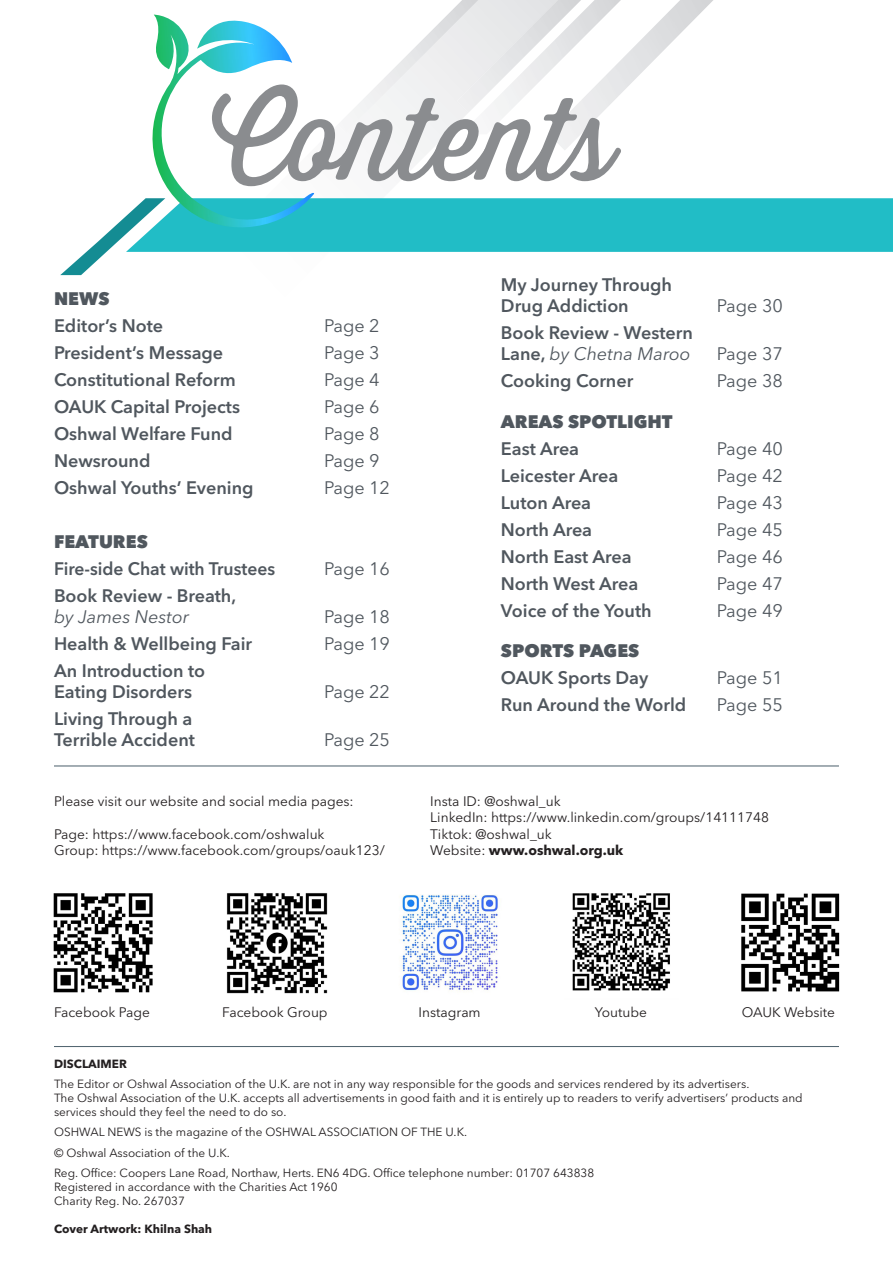
<style>
.page{position:relative;width:893px;height:1263px;background:#fff}
.page>*{position:absolute;margin:0;border:0;box-sizing:border-box;transform-origin:0 0}
.t1{font:113.85px "Thirsty Soft";color:#8a8c8f}
.t2{font:600 18px/21px "Avenir Next LT Pro";color:#50575e}
.t3{font:18px "Avenir Next LT Pro";color:#50575e}
.t4{font:800 18px "Avenir Next LT Pro";color:#50575e}
.t5{font:13.65px "Avenir Next LT Pro";color:#231f20}
.t6{font:700 13.65px "Avenir Next LT Pro";color:#231f20}
.t7{font:11.85px/14.1px "Avenir Next LT Pro";color:#231f20}
.t8{font:700 11.85px "Avenir Next LT Pro";color:#231f20}
.s1{font-weight:400;font-style:italic}
.s2{font-weight:400}
</style>
<div class="page">
<img style="left:558px;top:0;width:155px;height:150px">
<svg style="left:314px;top:113px;width:244px;height:81px"></svg>
<img style="left:478px;top:0;width:103px;height:113px">
<img style="left:338px;top:0;width:140px;height:133px">
<svg style="left:60px;top:198px;width:833px;height:77px"></svg>
<img style="left:152px;top:14px;width:162px;height:214px">
<hr style="left:54px;top:765px;width:785px;height:1px;background:#546772">
<hr style="left:54px;top:1046px;width:785px;height:1px;background:#546772">
<img style="left:53px;top:893px;width:100px;height:100px">
<img style="left:226px;top:893px;width:102px;height:101px">
<img style="left:400px;top:894px;width:98px;height:97px">
<img style="left:572px;top:893px;width:98px;height:98px">
<img style="left:741px;top:893px;width:99px;height:99px">
<p class="t1" style="left:212px;top:57px;width:404px">Contents</p>
<p class="t4" style="left:54px;top:287px;width:57px">NEWS</p>
<p class="t2" style="left:54px;top:315px;width:111px">Editor’s Note</p>
<p class="t3" style="left:324px;top:315px;width:57px">Page 2</p>
<p class="t2" style="left:54px;top:342px;width:171px">President’s Message</p>
<p class="t3" style="left:324px;top:342px;width:57px">Page 3</p>
<p class="t2" style="left:54px;top:369px;width:183px">Constitutional Reform</p>
<p class="t3" style="left:324px;top:369px;width:57px">Page 4</p>
<p class="t2" style="left:54px;top:396px;width:188px">OAUK Capital Projects</p>
<p class="t3" style="left:324px;top:396px;width:57px">Page 6</p>
<p class="t2" style="left:54px;top:423px;width:180px">Oshwal Welfare Fund</p>
<p class="t3" style="left:324px;top:423px;width:57px">Page 8</p>
<p class="t2" style="left:54px;top:450px;width:98px">Newsround</p>
<p class="t3" style="left:324px;top:450px;width:57px">Page 9</p>
<p class="t2" style="left:54px;top:477px;width:201px">Oshwal Youths’ Evening</p>
<p class="t3" style="left:324px;top:477px;width:68px">Page 12</p>
<p class="t4" style="left:54px;top:530px;width:95px">FEATURES</p>
<p class="t2" style="left:54px;top:558px;width:223px">Fire-side Chat with Trustees</p>
<p class="t3" style="left:324px;top:558px;width:68px">Page 16</p>
<p class="t2" style="left:54px;top:585px;width:184px">Book Review - Breath, <span class="s1">by James Nestor</span></p>
<p class="t3" style="left:324px;top:606px;width:68px">Page 18</p>
<p class="t2" style="left:54px;top:633px;width:200px">Health &amp; Wellbeing Fair</p>
<p class="t3" style="left:324px;top:633px;width:68px">Page 19</p>
<p class="t2" style="left:54px;top:660px;width:153px">An Introduction to</p>
<p class="t2" style="left:54px;top:681px;width:140px">Eating Disorders</p>
<p class="t3" style="left:324px;top:681px;width:68px">Page 22</p>
<p class="t2" style="left:54px;top:708px;width:140px">Living Through a</p>
<p class="t2" style="left:54px;top:729px;width:142px">Terrible Accident</p>
<p class="t3" style="left:324px;top:729px;width:68px">Page 25</p>
<p class="t5" style="left:54px;top:793px;width:301px">Please visit our website and social media pages:</p>
<p class="t5" style="left:54px;top:826px;width:272px">Page: https://www.facebook.com/oshwaluk</p>
<p class="t5" style="left:54px;top:842px;width:332px">Group: https://www.facebook.com/groups/oauk123/</p>
<p class="t2" style="left:501px;top:274px;width:173px">My Journey Through</p>
<p class="t2" style="left:501px;top:295px;width:129px">Drug Addiction</p>
<p class="t3" style="left:717px;top:295px;width:68px">Page 30</p>
<p class="t2" style="left:501px;top:322px;width:193px">Book Review - Western<br>Lane, <span class="s1">by Chetna Maroo</span></p>
<p class="t3" style="left:717px;top:343px;width:68px">Page 37</p>
<p class="t2" style="left:501px;top:370px;width:134px">Cooking Corner</p>
<p class="t3" style="left:717px;top:370px;width:68px">Page 38</p>
<p class="t4" style="left:501px;top:410px;width:173px">AREAS SPOTLIGHT</p>
<p class="t2" style="left:501px;top:438px;width:80px">East Area</p>
<p class="t3" style="left:717px;top:437px;width:68px">Page 40</p>
<p class="t2" style="left:501px;top:465px;width:119px">Leicester Area</p>
<p class="t3" style="left:717px;top:464px;width:68px">Page 42</p>
<p class="t2" style="left:501px;top:492px;width:92px">Luton Area</p>
<p class="t3" style="left:717px;top:491px;width:68px">Page 43</p>
<p class="t2" style="left:501px;top:519px;width:93px">North Area</p>
<p class="t3" style="left:717px;top:518px;width:68px">Page 45</p>
<p class="t2" style="left:501px;top:546px;width:132px">North East Area</p>
<p class="t3" style="left:717px;top:545px;width:68px">Page 46</p>
<p class="t2" style="left:501px;top:573px;width:139px">North West Area</p>
<p class="t3" style="left:717px;top:572px;width:68px">Page 47</p>
<p class="t2" style="left:501px;top:600px;width:152px">Voice of the Youth</p>
<p class="t3" style="left:717px;top:599px;width:68px">Page 49</p>
<p class="t4" style="left:501px;top:639px;width:140px">SPORTS PAGES</p>
<p class="t2" style="left:501px;top:667px;width:149px">OAUK Sports Day</p>
<p class="t3" style="left:717px;top:667px;width:68px">Page 51</p>
<p class="t2" style="left:501px;top:694px;width:187px">Run Around the World</p>
<p class="t3" style="left:717px;top:694px;width:68px">Page 55</p>
<p class="t5" style="left:430px;top:793px;width:132px">Insta ID: @oshwal_uk</p>
<p class="t5" style="left:430px;top:809px;width:340px">LinkedIn: https://www.linkedin.com/groups/14111748</p>
<p class="t5" style="left:430px;top:826px;width:123px">Tiktok: @oshwal_uk</p>
<p class="t6" style="left:430px;top:842px;width:195px"><span class="s2">Website:</span> www.oshwal.org.uk</p>
<p class="t5" style="left:54px;top:1004px;width:97px">Facebook Page</p>
<p class="t5" style="left:222px;top:1004px;width:107px">Facebook Group</p>
<p class="t5" style="left:419px;top:1004px;width:64px">Instagram</p>
<p class="t5" style="left:595px;top:1004px;width:54px">Youtube</p>
<p class="t5" style="left:742px;top:1004px;width:95px">OAUK Website</p>
<p class="t8" style="left:54px;top:1056px;width:74px">DISCLAIMER</p>
<p class="t7" style="left:54px;top:1077px;width:697px">The Editor or Oshwal Association of the U.K. are not in any way responsible for the goods and services rendered by its advertisers.</p>
<p class="t7" style="left:54px;top:1091px;width:750px">The Oshwal Association of the U.K. accepts all advertisements in good faith and it is entirely up to readers to verify advertisers’ products and services should they feel the need to do so.</p>
<p class="t7" style="left:54px;top:1125px;width:415px">OSHWAL NEWS is the magazine of the OSHWAL ASSOCIATION OF THE U.K.</p>
<p class="t7" style="left:54px;top:1145px;width:177px">©️ Oshwal Association of the U.K.</p>
<p class="t7" style="left:54px;top:1165px;width:542px">Reg. Office: Coopers Lane Road, Northaw, Herts. EN6 4DG. Office telephone number: 01707 643838</p>
<p class="t7" style="left:54px;top:1180px;width:285px">Registered in accordance with the Charities Act 1960</p>
<p class="t7" style="left:54px;top:1194px;width:132px">Charity Reg. No. 267037</p>
<p class="t8" style="left:54px;top:1222px;width:160px">Cover Artwork: Khilna Shah</p>
</div>
